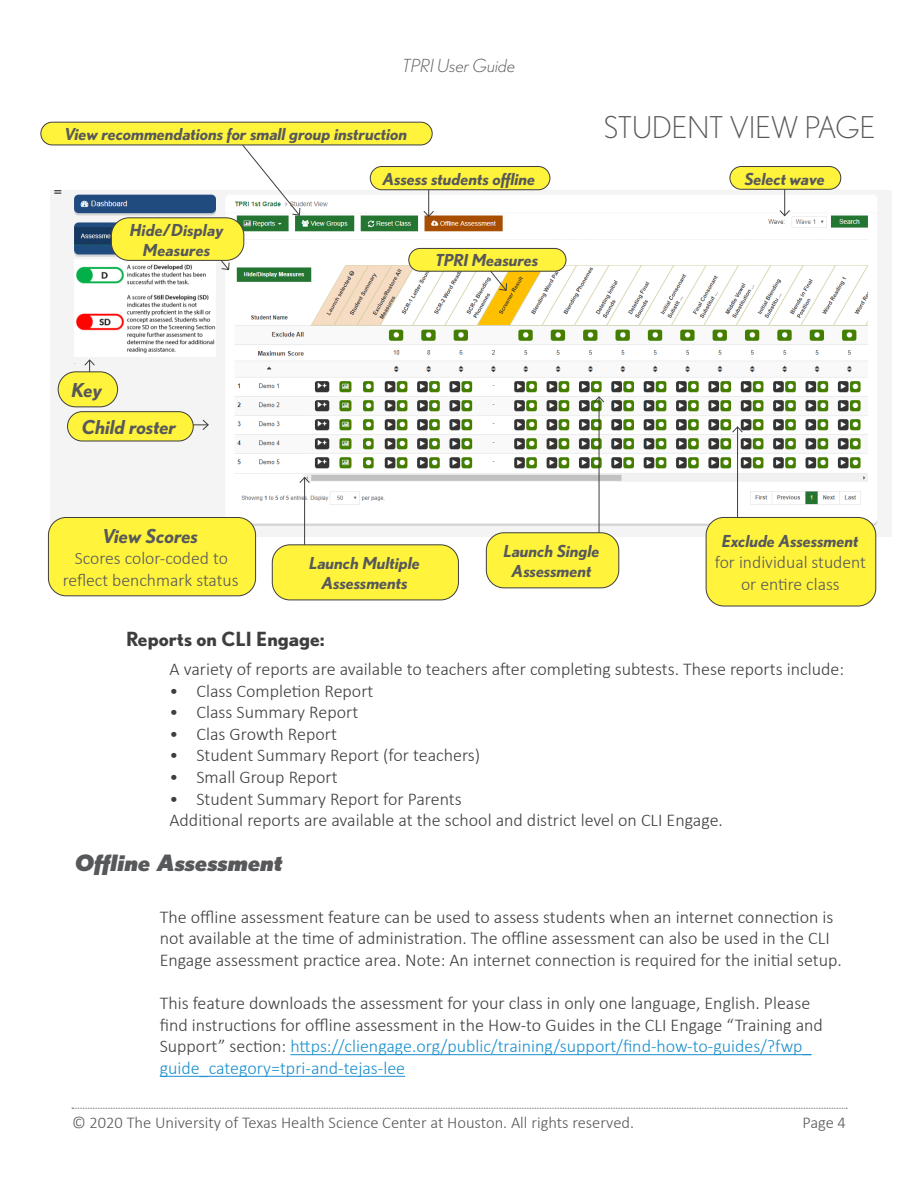
<style>
.page{position:relative;width:918px;height:1188px;background:#fff}
.page>*{position:absolute;margin:0;border:0;box-sizing:border-box;transform-origin:0 0}
.Header_1_-_Dark_Gray{font:300 30px "Nobel";color:#57585a}
.Header_2_-_Dark_Gray{font:italic 900 22.5px "Nobel";color:#57585a}
.Header_3_-_Dark_Gray{font:700 19.5px "Nobel";color:#3e3e3f}
.Table_Row_Header{font:italic 700 19.2px "Nobel";color:#57585a}
.Body_Text_-_Main{font:300 18px/21.6px "Calibri";color:#3e3e3f}
.t1{font:italic 300 18px "Nobel";color:#57585a}
.t2{font:300 17.7px/21.3px "Calibri";color:#57585a;text-align:center}
.Table_Row_Header-2{font:italic 700 16.5px/19.8px "Nobel";color:#57585a;text-align:center}
.t3{font:300 16.5px "Calibri";color:#57585a}
.s1{color:#1a8fcd}
</style>
<div class="page">
<svg style="left:72px;top:1108px;width:775px;height:1px"></svg>
<hr style="left:290px;top:1054px;width:522px;height:1px;background:#1a8fcd">
<hr style="left:160px;top:1076px;width:245px;height:1px;background:#1a8fcd">
<img style="left:51px;top:191px;width:840px;height:345px">
<div style="left:58px;top:372px;width:60px;height:35px;background:#fff33c;border-radius:18px"></div>
<div style="left:58px;top:371px;width:60px;height:36px;border:1px solid #3e3e3f;border-radius:18px"></div>
<svg style="left:84px;top:359px;width:11px;height:13px"></svg>
<hr style="left:149px;top:424px;width:59px;height:1px;background:#3e3e3f">
<svg style="left:202px;top:419px;width:7px;height:12px"></svg>
<div style="left:68px;top:412px;width:125px;height:29px;background:#fff33c;border-radius:15px"></div>
<div style="left:67px;top:411px;width:127px;height:30px;border:1px solid #3e3e3f;border-radius:15px"></div>
<svg style="left:205px;top:261px;width:25px;height:10px"></svg>
<div style="left:111px;top:218px;width:133px;height:42px;background:#fff33c;border-radius:18px"></div>
<div style="left:111px;top:217px;width:133px;height:44px;border:1px solid #3e3e3f;border-radius:18px"></div>
<svg style="left:477px;top:272px;width:30px;height:19px"></svg>
<div style="left:409px;top:248px;width:157px;height:23px;background:#fff33c;border-radius:11px"></div>
<div style="left:408px;top:248px;width:158px;height:24px;border:1px solid #3e3e3f;border-radius:11px"></div>
<svg style="left:237px;top:145px;width:64px;height:71px"></svg>
<div style="left:41px;top:122px;width:391px;height:23px;background:#fff33c;border-radius:11px"></div>
<div style="left:40px;top:122px;width:393px;height:23px;border:1px solid #3e3e3f;border-radius:11px"></div>
<hr style="left:304px;top:478px;width:1px;height:111px;background:#3e3e3f">
<svg style="left:299px;top:476px;width:11px;height:8px"></svg>
<div style="left:272px;top:545px;width:186px;height:55px;background:#fff33c;border-radius:18px"></div>
<div style="left:272px;top:544px;width:187px;height:56px;border:1px solid #3e3e3f;border-radius:18px"></div>
<div style="left:48px;top:518px;width:208px;height:78px;background:#fff33c;border-radius:18px"></div>
<div style="left:48px;top:517px;width:208px;height:79px;border:1px solid #3e3e3f;border-radius:18px"></div>
<hr style="left:599px;top:397px;width:1px;height:184px;background:#3e3e3f">
<svg style="left:593px;top:396px;width:12px;height:7px"></svg>
<div style="left:486px;top:533px;width:133px;height:55px;background:#fff33c;border-radius:18px"></div>
<div style="left:486px;top:532px;width:133px;height:56px;border:1px solid #3e3e3f;border-radius:18px"></div>
<div style="left:730px;top:167px;width:111px;height:22px;background:#fff33c;border-radius:11px"></div>
<div style="left:730px;top:166px;width:111px;height:24px;border:1px solid #3e3e3f;border-radius:11px"></div>
<svg style="left:779px;top:189px;width:12px;height:28px"></svg>
<div style="left:370px;top:167px;width:180px;height:23px;background:#fff33c;border-radius:12px"></div>
<div style="left:370px;top:166px;width:180px;height:24px;border:1px solid #3e3e3f;border-radius:12px"></div>
<svg style="left:423px;top:190px;width:12px;height:27px"></svg>
<hr style="left:737px;top:427px;width:1px;height:139px;background:#3e3e3f">
<svg style="left:732px;top:426px;width:11px;height:7px"></svg>
<div style="left:706px;top:517px;width:170px;height:89px;background:#fff33c;border-radius:18px"></div>
<div style="left:706px;top:517px;width:170px;height:89px;border:1px solid #3e3e3f;border-radius:18px"></div>
<p class="t1" style="left:403px;top:55px;width:114px">TPRI User Guide</p>
<p class="Table_Row_Header-2" style="left:65px;top:124px;width:344px">View recommendations for small group instruction</p>
<p class="Header_1_-_Dark_Gray" style="left:604px;top:110px;width:273px">STUDENT VIEW PAGE</p>
<p class="Table_Row_Header-2" style="left:130px;top:220px;width:95px">Hide/Display<br>Measures</p>
<p class="Table_Row_Header" style="left:72px;top:379px;width:32px">Key</p>
<p class="Table_Row_Header" style="left:82px;top:416px;width:96px">Child roster</p>
<p class="Table_Row_Header-2" style="left:383px;top:168px;width:154px">Assess students offline</p>
<p class="Table_Row_Header-2" style="left:745px;top:168px;width:82px">Select wave</p>
<p class="Table_Row_Header-2" style="left:436px;top:250px;width:104px">TPRI Measures</p>
<p class="Table_Row_Header" style="left:103px;top:525px;width:97px">View Scores</p>
<p class="t2" style="left:63px;top:548px;width:177px">Scores color-coded to reflect benchmark status</p>
<p class="Table_Row_Header-2" style="left:504px;top:541px;width:97px">Launch Single<br>Assessment</p>
<p class="Table_Row_Header-2" style="left:310px;top:553px;width:112px">Launch Multiple<br>Assessments</p>
<p class="Table_Row_Header-2" style="left:722px;top:531px;width:138px">Exclude Assessment</p>
<p class="t2" style="left:715px;top:552px;width:153px">for individual student or entire class</p>
<p class="Header_3_-_Dark_Gray" style="left:126px;top:627px;width:200px">Reports on CLI Engage:</p>
<p class="Body_Text_-_Main" style="left:170px;top:658px;width:676px">A variety of reports are available to teachers after completing subtests. These reports include:</p>
<p class="Body_Text_-_Main" style="left:170px;top:680px;width:206px">• Class Completion Report</p>
<p class="Body_Text_-_Main" style="left:170px;top:701px;width:190px">• Class Summary Report</p>
<p class="Body_Text_-_Main" style="left:170px;top:723px;width:169px">• Clas Growth Report</p>
<p class="Body_Text_-_Main" style="left:170px;top:744px;width:312px">• Student Summary Report (for teachers)</p>
<p class="Body_Text_-_Main" style="left:170px;top:766px;width:170px">• Small Group Report</p>
<p class="Body_Text_-_Main" style="left:170px;top:788px;width:294px">• Student Summary Report for Parents</p>
<p class="Body_Text_-_Main" style="left:170px;top:809px;width:555px">Additional reports are available at the school and district level on CLI Engage.</p>
<p class="Header_2_-_Dark_Gray" style="left:76px;top:849px;width:209px">Offline Assessment</p>
<p class="Body_Text_-_Main" style="left:160px;top:906px;width:684px">The offline assessment feature can be used to assess students when an internet connection is not available at the time of administration. The offline assessment can also be used in the CLI<br>Engage assessment practice area. Note: An internet connection is required for the initial setup.</p>
<p class="Body_Text_-_Main" style="left:160px;top:992px;width:665px">This feature downloads the assessment for your class in only one language, English. Please find instructions for offline assessment in the How-to Guides in the CLI Engage “Training and Support” section: <span class="s1">https://cliengage.org/public/training/support/find-how-to-guides/?fwp_ guide_category=tpri-and-tejas-lee</span></p>
<p class="t3" style="left:72px;top:1113px;width:564px">© 2020 The University of Texas Health Science Center at Houston. All rights reserved.</p>
<p class="t3" style="left:802px;top:1113px;width:45px">Page 4</p>
</div>
